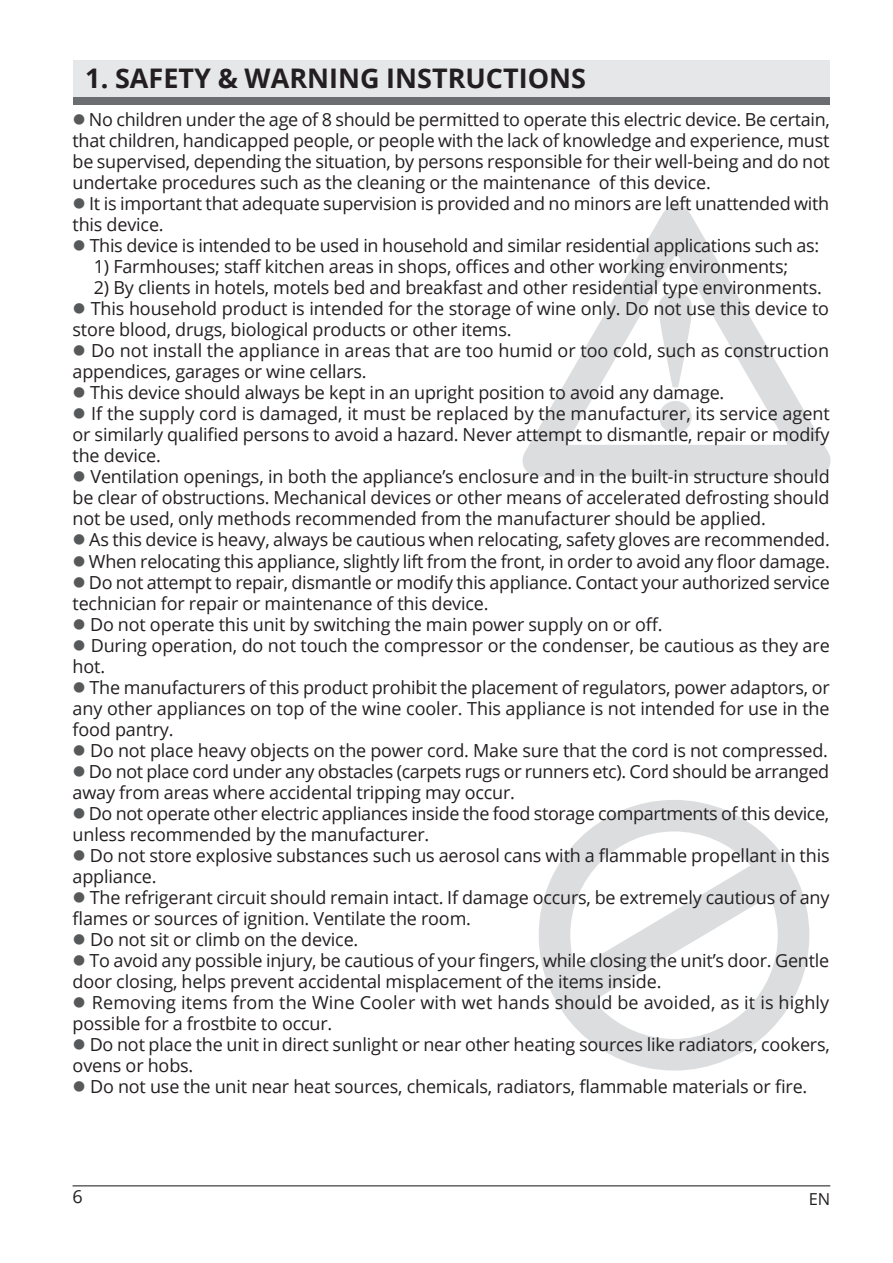
<style>
.page{position:relative;width:893px;height:1263px;background:#fff}
.page>*{position:absolute;margin:0;border:0;box-sizing:border-box;transform-origin:0 0}
.t1{font:700 197.25px "Optima";color:#dcdddf}
.t2{font:700 27px "Open Sans";color:#231f20}
.t3{font:18px/21px "Open Sans";letter-spacing:-.01em;color:#231f20}
.t4{font:16.5px "Open Sans";color:#231f20}
.s1{color:#57585a}
</style>
<div class="page">
<hr style="left:73px;top:1185px;width:757px;height:1px;background:#231f20">
<div style="left:539px;top:800px;width:270px;height:270px;border:32px solid #dcdddf;border-radius:50%"></div>
<svg style="left:539px;top:826px;width:271px;height:214px"></svg>
<svg style="left:522px;top:205px;width:309px;height:272px"></svg>
<div style="left:73px;top:60px;width:756px;height:37px;background:#e6e7e9"></div>
<div style="left:73px;top:97px;width:756px;height:7px;background:#6c6d70"></div>
<h2 class="t2" style="left:85px;top:59px;width:502px">1. SAFETY &amp; WARNING INSTRUCTIONS</h2>
<p class="t3" style="left:73px;top:109px;width:759px;text-align:justify"><span class="s1">●</span> No children under the age of 8 should be permitted to operate this electric device. Be certain, that children, handicapped people, or people with the lack of knowledge and experience, must be supervised, depending the situation, by persons responsible for their well-being and do not undertake procedures such as the cleaning or the maintenance of this device.</p>
<p class="t3" style="left:73px;top:193px;width:758px"><span class="s1">●</span> It is important that adequate supervision is provided and no minors are left unattended with this device.</p>
<p class="t3" style="left:73px;top:235px;width:748px"><span class="s1">●</span> This device is intended to be used in household and similar residential applications such as:</p>
<p class="t3" style="left:94px;top:256px;width:696px">1) Farmhouses; staff kitchen areas in shops, offices and other working environments;</p>
<p class="t3" style="left:94px;top:277px;width:730px">2) By clients in hotels, motels bed and breakfast and other residential type environments.</p>
<p class="t3" style="left:73px;top:298px;width:758px"><span class="s1">●</span> This household product is intended for the storage of wine only. Do not use this device to store blood, drugs, biological products or other items.</p>
<p class="t3" style="left:73px;top:340px;width:758px"><span class="s1">●</span> Do not install the appliance in areas that are too humid or too cold, such as construction appendices, garages or wine cellars.</p>
<p class="t3" style="left:73px;top:382px;width:653px"><span class="s1">●</span> This device should always be kept in an upright position to avoid any damage.</p>
<p class="t3" style="left:73px;top:403px;width:759px;text-align:justify"><span class="s1">●</span> If the supply cord is damaged, it must be replaced by the manufacturer, its service agent or similarly qualified persons to avoid a hazard. Never attempt to dismantle, repair or modify the device.</p>
<p class="t3" style="left:73px;top:466px;width:759px;text-align:justify"><span class="s1">●</span> Ventilation openings, in both the appliance’s enclosure and in the built-in structure should be clear of obstructions. Mechanical devices or other means of accelerated defrosting should not be used, only methods recommended from the manufacturer should be applied.</p>
<p class="t3" style="left:73px;top:529px;width:759px"><span class="s1">●</span> As this device is heavy, always be cautious when relocating, safety gloves are recommended.</p>
<p class="t3" style="left:73px;top:550px;width:759px"><span class="s1">●</span> When relocating this appliance, slightly lift from the front, in order to avoid any floor damage.</p>
<p class="t3" style="left:73px;top:571px;width:759px"><span class="s1">●</span> Do not attempt to repair, dismantle or modify this appliance. Contact your authorized service technician for repair or maintenance of this device.</p>
<p class="t3" style="left:73px;top:613px;width:591px"><span class="s1">●</span> Do not operate this unit by switching the main power supply on or off.</p>
<p class="t3" style="left:73px;top:634px;width:759px"><span class="s1">●</span> During operation, do not touch the compressor or the condenser, be cautious as they are hot.</p>
<p class="t3" style="left:73px;top:676px;width:759px;text-align:justify"><span class="s1">●</span> The manufacturers of this product prohibit the placement of regulators, power adaptors, or any other appliances on top of the wine cooler. This appliance is not intended for use in the food pantry.</p>
<p class="t3" style="left:73px;top:739px;width:757px"><span class="s1">●</span> Do not place heavy objects on the power cord. Make sure that the cord is not compressed.</p>
<p class="t3" style="left:73px;top:760px;width:758px"><span class="s1">●</span> Do not place cord under any obstacles (carpets rugs or runners etc). Cord should be arranged away from areas where accidental tripping may occur.</p>
<p class="t3" style="left:73px;top:802px;width:758px"><span class="s1">●</span> Do not operate other electric appliances inside the food storage compartments of this device, unless recommended by the manufacturer.</p>
<p class="t3" style="left:73px;top:844px;width:758px"><span class="s1">●</span> Do not store explosive substances such us aerosol cans with a flammable propellant in this appliance.</p>
<p class="t3" style="left:73px;top:886px;width:758px"><span class="s1">●</span> The refrigerant circuit should remain intact. If damage occurs, be extremely cautious of any flames or sources of ignition. Ventilate the room.</p>
<p class="t3" style="left:73px;top:928px;width:287px"><span class="s1">●</span> Do not sit or climb on the device.</p>
<p class="t3" style="left:73px;top:949px;width:758px"><span class="s1">●</span> To avoid any possible injury, be cautious of your fingers, while closing the unit’s door. Gentle door closing, helps prevent accidental misplacement of the items inside.</p>
<p class="t3" style="left:73px;top:991px;width:758px"><span class="s1">●</span> Removing items from the Wine Cooler with wet hands should be avoided, as it is highly possible for a frostbite to occur.</p>
<p class="t3" style="left:73px;top:1033px;width:759px"><span class="s1">●</span> Do not place the unit in direct sunlight or near other heating sources like radiators, cookers, ovens or hobs.</p>
<p class="t3" style="left:73px;top:1075px;width:736px"><span class="s1">●</span> Do not use the unit near heat sources, chemicals, radiators, flammable materials or fire.</p>
<h1 class="t1" style="left:642px;top:248px;width:67px">!</h1>
<p class="t3" style="left:73px;top:1185px;width:12px">6</p>
<p class="t4" style="left:809px;top:1187px;width:23px">EN</p>
</div>
